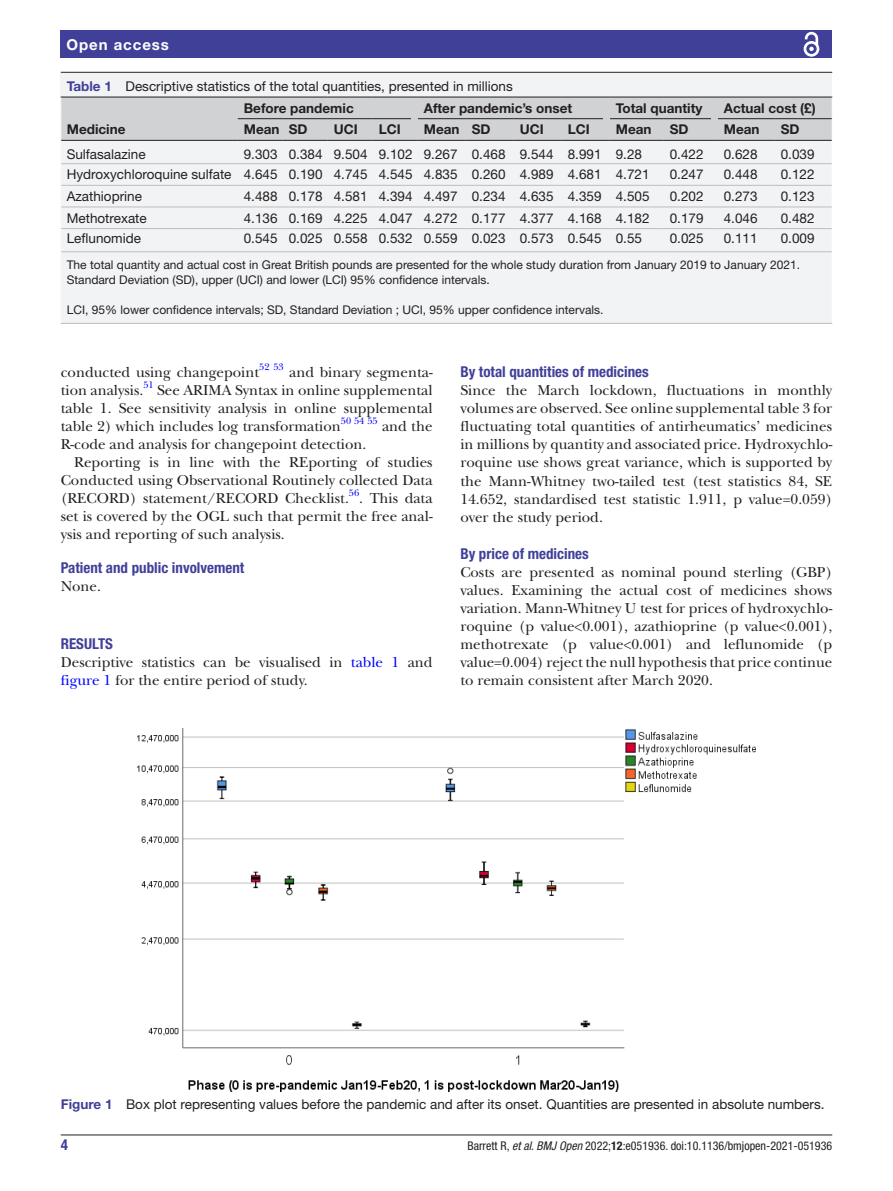
<style>
.page{position:relative;width:893px;height:1191px;background:#fff}
.page>*{position:absolute;margin:0;border:0;box-sizing:border-box;transform-origin:0 0}
.t1{font:15px/18px "New Baskerville";color:#231f20;text-align:justify}
.t2{font:700 condensed 15px "Helvetica Neue LT Std";color:#414099}
.t3{font:700 15px "Helvetica Neue LT Std";letter-spacing:.065em;color:#fff}
.t4{font:13.5px "Helvetica Neue LT Std";color:#231f20}
.t5{font:700 13.5px "Helvetica Neue LT Std";color:#231f20}
.t6{font:12px/15px "Helvetica Neue LT Std";color:#231f20}
.t7{font:condensed 12px "Helvetica Neue LT Std";color:#231f20}
.t8{font:9.9px "New Baskerville";color:#00f}
.s1{font-weight:700;color:#414099}
.s2{color:#00f}
.s3{font-style:italic}
.s4{font-weight:700}
</style>
<div class="page">
<hr style="left:61px;top:1134px;width:771px;height:1px;background:#231f20">
<div style="left:61px;top:31px;width:771px;height:27px;background:#414099"></div>
<svg style="left:803px;top:31px;width:17px;height:26px"></svg>
<div style="left:61px;top:73px;width:771px;height:250px;background:#f2f3f4"></div>
<hr style="left:61px;top:72px;width:771px;height:1px;background:#231f20">
<hr style="left:61px;top:323px;width:177px;height:1px;background:#bcbdc0">
<hr style="left:238px;top:323px;width:45px;height:1px;background:#bcbdc0">
<hr style="left:283px;top:323px;width:45px;height:1px;background:#bcbdc0">
<hr style="left:328px;top:323px;width:45px;height:1px;background:#bcbdc0">
<hr style="left:373px;top:323px;width:45px;height:1px;background:#bcbdc0">
<hr style="left:418px;top:323px;width:48px;height:1px;background:#bcbdc0">
<hr style="left:466px;top:323px;width:48px;height:1px;background:#bcbdc0">
<hr style="left:514px;top:323px;width:48px;height:1px;background:#bcbdc0">
<hr style="left:562px;top:323px;width:48px;height:1px;background:#bcbdc0">
<hr style="left:610px;top:323px;width:54px;height:1px;background:#bcbdc0">
<hr style="left:664px;top:323px;width:54px;height:1px;background:#bcbdc0">
<hr style="left:718px;top:323px;width:57px;height:1px;background:#bcbdc0">
<hr style="left:775px;top:323px;width:57px;height:1px;background:#bcbdc0">
<svg style="left:60px;top:97px;width:773px;height:155px"></svg>
<img style="left:138px;top:728px;width:617px;height:363px">
<p class="t3" style="left:66px;top:35px;width:104px">Open access</p>
<p class="t4" style="left:67px;top:78px;width:448px"><span class="s1">Table 1</span> Descriptive statistics of the total quantities, presented in millions</p>
<p class="t5" style="left:67px;top:121px;width:60px">Medicine</p>
<p class="t5" style="left:244px;top:99px;width:111px">Before pandemic</p>
<p class="t5" style="left:424px;top:99px;width:150px">After pandemic’s onset</p>
<p class="t5" style="left:616px;top:99px;width:88px">Total quantity</p>
<p class="t5" style="left:724px;top:99px;width:93px">Actual cost (£)</p>
<p class="t5" style="left:244px;top:121px;width:65px">Mean SD</p>
<p class="t5" style="left:334px;top:121px;width:25px">UCI</p>
<p class="t5" style="left:379px;top:121px;width:23px">LCI</p>
<p class="t5" style="left:424px;top:121px;width:68px">Mean SD</p>
<p class="t5" style="left:520px;top:121px;width:25px">UCI</p>
<p class="t5" style="left:568px;top:121px;width:23px">LCI</p>
<p class="t5" style="left:616px;top:121px;width:37px">Mean</p>
<p class="t5" style="left:670px;top:121px;width:20px">SD</p>
<p class="t5" style="left:724px;top:121px;width:37px">Mean</p>
<p class="t5" style="left:781px;top:121px;width:20px">SD</p>
<p class="t4" style="left:67px;top:146px;width:80px">Sulfasalazine</p>
<p class="t4" style="left:244px;top:146px;width:400px">9.303 0.384 9.504 9.102 9.267 0.468 9.544 8.991 9.28</p>
<p class="t4" style="left:670px;top:146px;width:35px">0.422</p>
<p class="t4" style="left:724px;top:146px;width:35px">0.628</p>
<p class="t4" style="left:781px;top:146px;width:35px">0.039</p>
<p class="t4" style="left:67px;top:166px;width:584px">Hydroxychloroquine sulfate 4.645 0.190 4.745 4.545 4.835 0.260 4.989 4.681 4.721</p>
<p class="t4" style="left:670px;top:166px;width:35px">0.247</p>
<p class="t4" style="left:724px;top:166px;width:35px">0.448</p>
<p class="t4" style="left:781px;top:166px;width:35px">0.122</p>
<p class="t4" style="left:67px;top:188px;width:77px">Azathioprine</p>
<p class="t4" style="left:244px;top:188px;width:407px">4.488 0.178 4.581 4.394 4.497 0.234 4.635 4.359 4.505</p>
<p class="t4" style="left:670px;top:188px;width:35px">0.202</p>
<p class="t4" style="left:724px;top:188px;width:35px">0.273</p>
<p class="t4" style="left:781px;top:188px;width:35px">0.123</p>
<p class="t4" style="left:67px;top:210px;width:82px">Methotrexate</p>
<p class="t4" style="left:244px;top:210px;width:407px">4.136 0.169 4.225 4.047 4.272 0.177 4.377 4.168 4.182</p>
<p class="t4" style="left:670px;top:210px;width:35px">0.179</p>
<p class="t4" style="left:724px;top:210px;width:35px">4.046</p>
<p class="t4" style="left:781px;top:210px;width:35px">0.482</p>
<p class="t4" style="left:67px;top:230px;width:76px">Leflunomide</p>
<p class="t4" style="left:244px;top:230px;width:400px">0.545 0.025 0.558 0.532 0.559 0.023 0.573 0.545 0.55</p>
<p class="t4" style="left:670px;top:230px;width:35px">0.025</p>
<p class="t4" style="left:724px;top:230px;width:35px">0.111</p>
<p class="t4" style="left:781px;top:230px;width:35px">0.009</p>
<p class="t6" style="left:67px;top:257px;width:735px">The total quantity and actual cost in Great British pounds are presented for the whole study duration from January 2019 to January 2021.<br>Standard Deviation (SD), upper (UCI) and lower (LCI) 95% confidence intervals.</p>
<p class="t6" style="left:67px;top:302px;width:538px">LCI, 95% lower confidence intervals; SD, Standard Deviation ; UCI, 95% upper confidence intervals.</p>
<p class="t1" style="left:61px;top:363px;width:200px">conducted using changepoint</p>
<p class="t8" style="left:259px;top:361px;width:26px">52 53</p>
<p class="t1" style="left:289px;top:363px;width:145px">and binary segmenta-</p>
<p class="t1" style="left:61px;top:381px;width:84px">tion analysis.</p>
<p class="t8" style="left:143px;top:379px;width:12px">51</p>
<p class="t1" style="left:61px;top:381px;width:373px;text-indent:96px">See ARIMA Syntax in online supplemental table 1. See sensitivity analysis in online supplemental table 2) which includes log transformation</p>
<p class="t8" style="left:341px;top:415px;width:38px">50 54 55</p>
<p class="t1" style="left:382px;top:417px;width:52px">and the</p>
<p class="t1" style="left:61px;top:435px;width:307px">R-code and analysis for changepoint detection.</p>
<p class="t1" style="left:74px;top:453px;width:360px">Reporting is in line with the REporting of studies</p>
<p class="t1" style="left:61px;top:471px;width:373px">Conducted using Observational Routinely collected Data</p>
<p class="t1" style="left:61px;top:489px;width:290px">(RECORD) statement/RECORD Checklist.</p>
<p class="t8" style="left:349px;top:487px;width:12px">56</p>
<p class="t1" style="left:61px;top:489px;width:373px;text-indent:298px">. This data set is covered by the OGL such that permit the free anal&shy;ysis and reporting of such analysis.</p>
<p class="t2" style="left:61px;top:559px;width:185px">Patient and public involvement</p>
<p class="t1" style="left:61px;top:577px;width:42px">None.</p>
<p class="t2" style="left:61px;top:634px;width:54px">RESULTS</p>
<p class="t1" style="left:61px;top:653px;width:373px">Descriptive statistics can be visualised in <span class="s2">table 1</span> and <span class="s2">figure 1</span> for the entire period of study.</p>
<p class="t2" style="left:460px;top:363px;width:190px">By total quantities of medicines</p>
<p class="t1" style="left:460px;top:382px;width:373px">Since the March lockdown, fluctuations in monthly volumes are observed. See online supplemental table 3 for fluctuating total quantities of antirheumatics’ medicines in millions by quantity and associated price. Hydroxychlo&shy;roquine use shows great variance, which is supported by the Mann-Whitney two-tailed test (test statistics 84, SE 14.652, standardised test statistic 1.911, p value=0.059) over the study period.</p>
<p class="t2" style="left:460px;top:545px;width:130px">By price of medicines</p>
<p class="t1" style="left:460px;top:563px;width:373px">Costs are presented as nominal pound sterling (GBP) values. Examining the actual cost of medicines shows variation. Mann-Whitney U test for prices of hydroxychlo&shy;roquine (p value&lt;0.001), azathioprine (p value&lt;0.001), methotrexate (p value&lt;0.001) and leflunomide (p value=0.004) reject the null hypothesis that price continue to remain consistent after March 2020.</p>
<p class="t4" style="left:61px;top:1096px;width:765px"><span class="s1">Figure 1</span> Box plot representing values before the pandemic and after its onset. Quantities are presented in absolute numbers.</p>
<p class="t2" style="left:61px;top:1135px;width:9px">4</p>
<p class="t7" style="left:467px;top:1138px;width:366px">Barrett R, <span class="s3">et al</span>. <span class="s3">BMJ Open</span> 2022;<span class="s4">12</span>:e051936. doi:10.1136/bmjopen-2021-051936</p>
</div>
